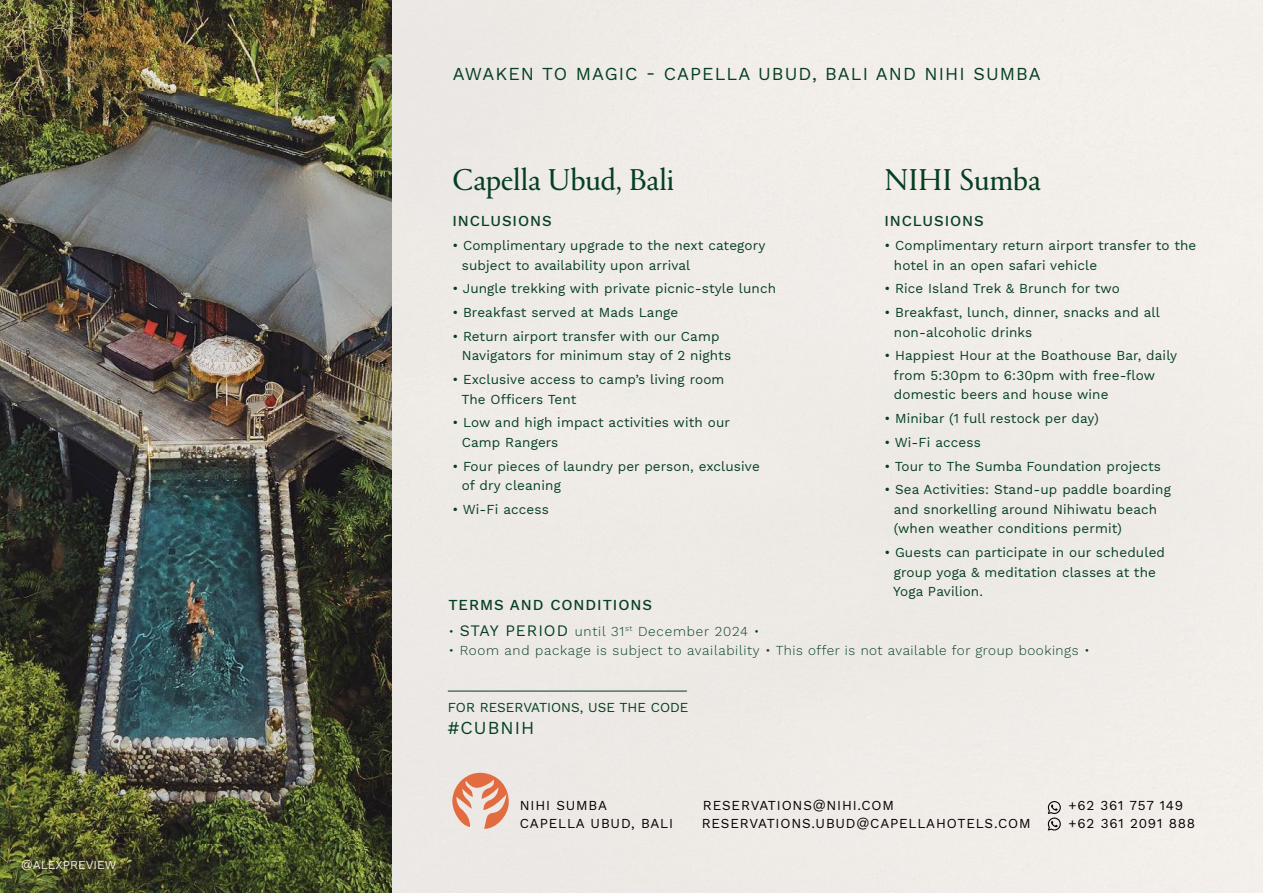
<style>
.page{position:relative;width:1263px;height:893px;background:#fff}
.page>*{position:absolute;margin:0;border:0;box-sizing:border-box;transform-origin:0 0}
.t1{font:31.5px "Portrait";color:#053f20}
.t2{font:18px "Work Sans";letter-spacing:.06em;color:#033f1e}
.t3{font:500 15px "Work Sans";letter-spacing:.06em;color:#053f20}
.t4{font:13.5px/19.5px "Work Sans";letter-spacing:.01em;color:#053f20}
.t5{font:300 13.5px "Work Sans";letter-spacing:.05em;color:#053f20}
.t6{font:13.5px "Work Sans";letter-spacing:.06em;color:#000}
.t7{font:13.5px "Work Sans";color:#033f1e}
.t8{font:12px "Work Sans";color:#fbefe0}
.s1{font-weight:400;font-size:15.75px}
</style>
<div class="page">
<div style="left:0;top:0;width:526px;height:893px;background:#ece9e5"></div>
<svg style="left:451px;top:772px;width:59px;height:57px;background:#e7b19c"></svg>
<hr style="left:448px;top:691px;width:239px;height:1px;background:#033f1e">
<svg style="left:1048px;top:801px;width:13px;height:30px"></svg>
<img style="left:0;top:0;width:392px;height:892px">
<p class="t8" style="left:21px;top:855px;width:96px">@ALEXPREVIEW</p>
<h2 class="t2" style="left:453px;top:60px;width:590px">AWAKEN TO MAGIC - CAPELLA UBUD, BALI AND NIHI SUMBA</h2>
<h1 class="t1" style="left:452px;top:159px;width:224px">Capella Ubud, Bali</h1>
<p class="t3" style="left:452px;top:210px;width:101px">INCLUSIONS</p>
<p class="t4" style="left:462px;top:235px;width:305px;text-indent:-9px">• Complimentary upgrade to the next category subject to availability upon arrival</p>
<p class="t4" style="left:452px;top:279px;width:325px">• Jungle trekking with private picnic-style lunch</p>
<p class="t4" style="left:452px;top:302px;width:227px">• Breakfast served at Mads Lange</p>
<p class="t4" style="left:462px;top:326px;width:271px;text-indent:-9px">• Return airport transfer with our Camp<br>Navigators for minimum stay of 2 nights</p>
<p class="t4" style="left:461px;top:369px;width:264px;text-indent:-9px">• Exclusive access to camp’s living room<br>The Officers Tent</p>
<p class="t4" style="left:462px;top:413px;width:270px;text-indent:-9px">• Low and high impact activities with our<br>Camp Rangers</p>
<p class="t4" style="left:462px;top:456px;width:299px;text-indent:-9px">• Four pieces of laundry per person, exclusive of dry cleaning</p>
<p class="t4" style="left:452px;top:499px;width:98px">• Wi-Fi access</p>
<h1 class="t1" style="left:884px;top:159px;width:158px">NIHI Sumba</h1>
<p class="t3" style="left:884px;top:210px;width:101px">INCLUSIONS</p>
<p class="t4" style="left:894px;top:235px;width:304px;text-indent:-9px">• Complimentary return airport transfer to the hotel in an open safari vehicle</p>
<p class="t4" style="left:884px;top:279px;width:237px">• Rice Island Trek &amp; Brunch for two</p>
<p class="t4" style="left:894px;top:302px;width:268px;text-indent:-9px">• Breakfast, lunch, dinner, snacks and all non-alcoholic drinks</p>
<p class="t4" style="left:894px;top:346px;width:285px;text-indent:-9px">• Happiest Hour at the Boathouse Bar, daily from 5:30pm to 6:30pm with free-flow domestic beers and house wine</p>
<p class="t4" style="left:884px;top:408px;width:216px">• Minibar (1 full restock per day)</p>
<p class="t4" style="left:884px;top:432px;width:98px">• Wi-Fi access</p>
<p class="t4" style="left:884px;top:456px;width:278px">• Tour to The Sumba Foundation projects</p>
<p class="t4" style="left:894px;top:480px;width:278px;text-indent:-9px">• Sea Activities: Stand-up paddle boarding and snorkelling around Nihiwatu beach (when weather conditions permit)</p>
<p class="t4" style="left:893px;top:542px;width:273px;text-indent:-9px">• Guests can participate in our scheduled group yoga &amp; meditation classes at the<br>Yoga Pavilion.</p>
<p class="t3" style="left:448px;top:593px;width:205px">TERMS AND CONDITIONS</p>
<p class="t5" style="left:448px;top:621px;width:313px">• <span class="s1">STAY PERIOD</span> until 31<sup>st</sup> December 2024 •</p>
<p class="t5" style="left:448px;top:640px;width:643px">• Room and package is subject to availability • This offer is not available for group bookings •</p>
<p class="t7" style="left:448px;top:697px;width:242px">FOR RESERVATIONS, USE THE CODE</p>
<h2 class="t2" style="left:448px;top:714px;width:88px">#CUBNIH</h2>
<p class="t6" style="left:520px;top:795px;width:89px">NIHI SUMBA</p>
<p class="t6" style="left:703px;top:795px;width:193px">RESERVATIONS@NIHI.COM</p>
<p class="t6" style="left:1068px;top:795px;width:116px">+62 361 757 149</p>
<p class="t6" style="left:520px;top:813px;width:155px">CAPELLA UBUD, BALI</p>
<p class="t6" style="left:702px;top:813px;width:330px">RESERVATIONS.UBUD@CAPELLAHOTELS.COM</p>
<p class="t6" style="left:1068px;top:813px;width:128px">+62 361 2091 888</p>
</div>
